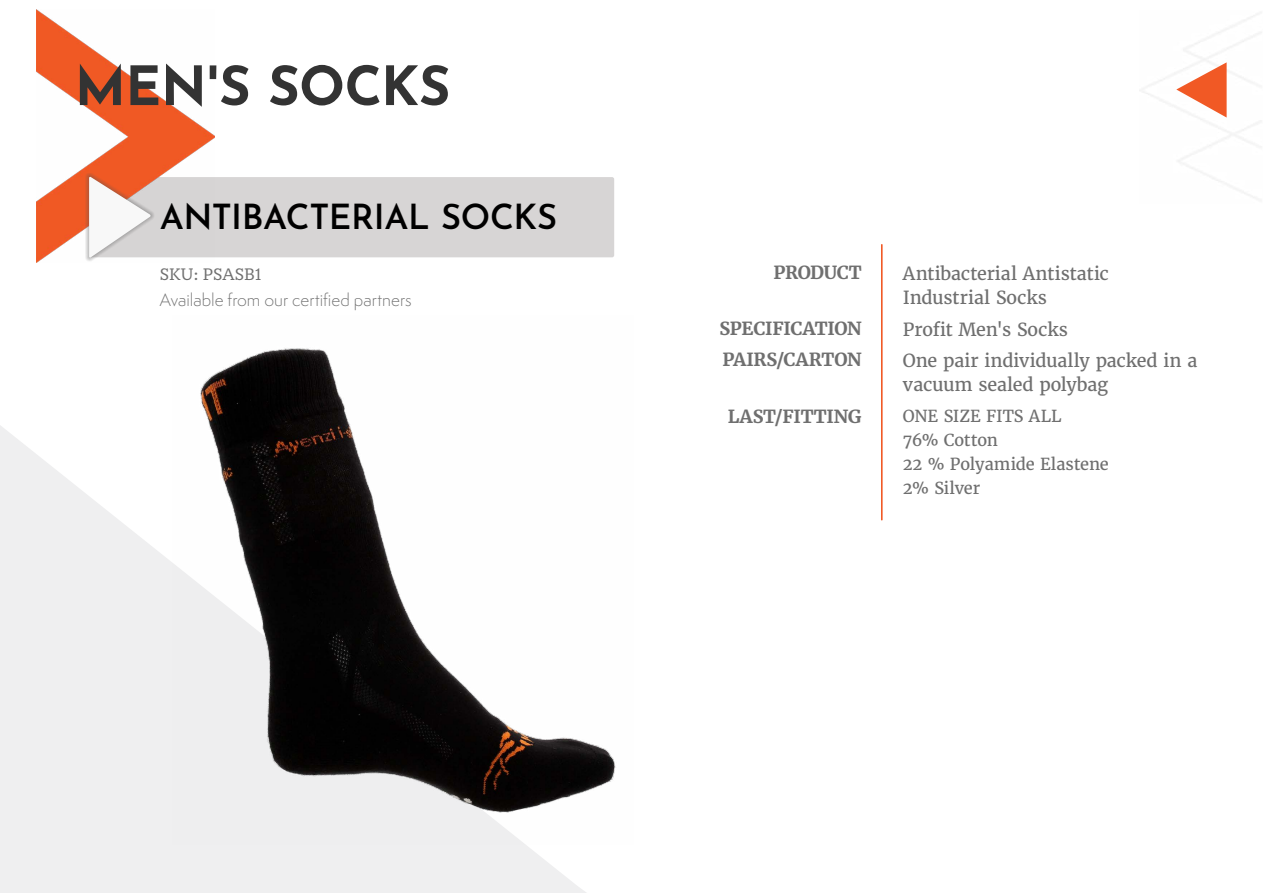
<style>
.page{position:relative;width:1263px;height:893px;background:#fff}
.page>*{position:absolute;margin:0;border:0;box-sizing:border-box;transform-origin:0 0}
.t1{font:700 54px "Josefin Sans";letter-spacing:-.01em;color:#333}
.t2{font:600 34.5px "Josefin Sans";letter-spacing:-.01em;color:#000}
.t3{font:18px/24px "Merriweather";letter-spacing:-.01em;color:#6f6f6f}
.t4{font:700 18px/31.2px "Merriweather";letter-spacing:-.015em;color:#6f6f6f}
.t5{font:16.5px/24px "Merriweather";letter-spacing:-.01em;color:#6f6f6f}
.t6{font:300 16.5px "Semplicita Pro";color:#6f6f6f}
.t7{font:16.5px "Circe Slab B";color:#6f6f6f}
</style>
<div class="page">
<svg style="left:0;top:425px;width:586px;height:468px;fill:#efeff0"></svg>
<div style="left:89px;top:177px;width:525px;height:80px;background:#d7d5d5;border-radius:2px"></div>
<img style="left:36px;top:10px;width:179px;height:252px">
<div style="left:85px;top:173px;width:70px;height:88px;background:#545454;opacity:.75"></div>
<svg style="left:89px;top:176px;width:62px;height:82px"></svg>
<hr style="left:881px;top:244px;width:2px;height:276px;background:#f15a27">
<img style="left:1140px;top:14px;width:122px;height:184px">
<svg style="left:1176px;top:62px;width:50px;height:56px"></svg>
<img style="left:173px;top:348px;width:443px;height:496px">
<h1 class="t1" style="left:75px;top:38px;width:377px">MEN'S SOCKS</h1>
<h2 class="t2" style="left:160px;top:187px;width:399px">ANTIBACTERIAL SOCKS</h2>
<p class="t7" style="left:160px;top:265px;width:103px">SKU: PSASB1</p>
<p class="t6" style="left:160px;top:288px;width:253px">Available from our certified partners</p>
<p class="t4" style="left:773px;top:257px;width:90px">PRODUCT</p>
<p class="t4" style="left:719px;top:313px;width:143px">SPECIFICATION<br>PAIRS/CARTON</p>
<p class="t4" style="left:728px;top:401px;width:135px">LAST/FITTING</p>
<p class="t3" style="left:903px;top:262px;width:207px">Antibacterial Antistatic<br>Industrial Socks</p>
<p class="t3" style="left:903px;top:313px;width:296px;line-height:31.5px">Profit Men's Socks<br>One pair individually packed in a</p>
<p class="t3" style="left:903px;top:373px;width:207px">vacuum sealed polybag</p>
<p class="t5" style="left:903px;top:405px;width:207px">ONE SIZE FITS ALL<br>76% Cotton<br>22 % Polyamide Elastene<br>2% Silver</p>
</div>
